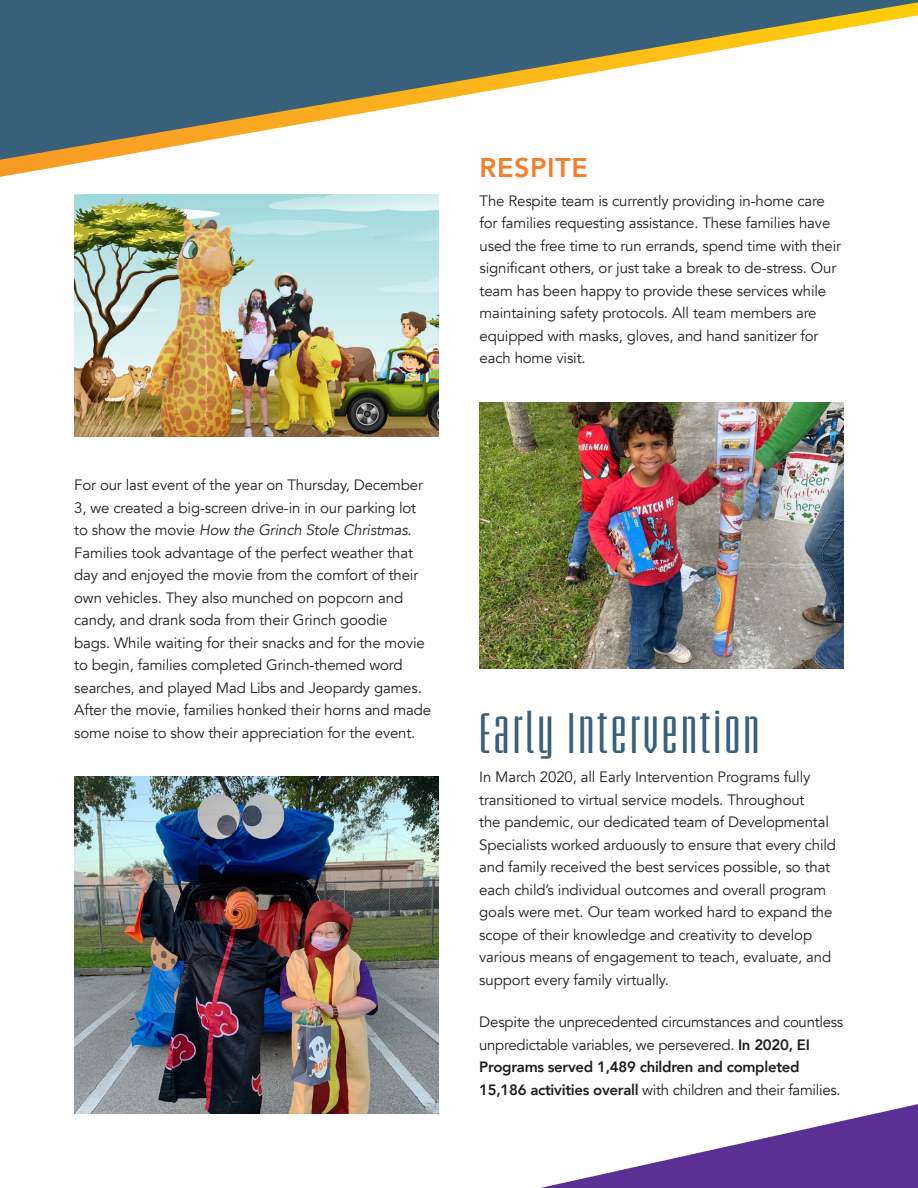
<style>
.page{position:relative;width:918px;height:1188px;background:#fff}
.page>*{position:absolute;margin:0;border:0;box-sizing:border-box;transform-origin:0 0}
.t1{font:600 condensed 48px "Briem Akademi Std";letter-spacing:.065em;color:#38607a}
.t2{font:800 27px "Avenir";letter-spacing:.02em;color:#f47f2a}
.t3{font:15px/22.5px "Avenir";letter-spacing:-.01em;color:#231f20}
.s1{font-style:italic}
.s2{font-weight:800}
</style>
<div class="page">
<svg style="left:0;top:160px;width:96px;height:17px"></svg>
<svg style="left:0;top:0;width:918px;height:160px;fill:#38607a"></svg>
<img style="left:74px;top:195px;width:365px;height:241px">
<svg style="left:541px;top:1104px;width:377px;height:84px"></svg>
<img style="left:479px;top:402px;width:364px;height:267px">
<img style="left:74px;top:777px;width:365px;height:337px">
<p class="t3" style="left:74px;top:474px;width:358px">For our last event of the year on Thursday, December 3, we created a big-screen drive-in in our parking lot to show the movie <span class="s1">How the Grinch Stole Christmas</span>.<br>Families took advantage of the perfect weather that day and enjoyed the movie from the comfort of their own vehicles. They also munched on popcorn and candy, and drank soda from their Grinch goodie<br>bags. While waiting for their snacks and for the movie to begin, families completed Grinch-themed word searches, and played Mad Libs and Jeopardy games.<br>After the movie, families honked their horns and made some noise to show their appreciation for the event.</p>
<p class="t2" style="left:480px;top:146px;width:110px">RESPITE</p>
<p class="t3" style="left:480px;top:190px;width:363px">The Respite team is currently providing in-home care for families requesting assistance. These families have used the free time to run errands, spend time with their significant others, or just take a break to de-stress. Our team has been happy to provide these services while maintaining safety protocols. All team members are equipped with masks, gloves, and hand sanitizer for each home visit.</p>
<p class="t1" style="left:479px;top:707px;width:282px">Early Intervention</p>
<p class="t3" style="left:479px;top:766px;width:358px">In March 2020, all Early Intervention Programs fully transitioned to virtual service models. Throughout<br>the pandemic, our dedicated team of Developmental Specialists worked arduously to ensure that every child and family received the best services possible, so that each child’s individual outcomes and overall program goals were met. Our team worked hard to expand the scope of their knowledge and creativity to develop various means of engagement to teach, evaluate, and support every family virtually.</p>
<p class="t3" style="left:479px;top:1011px;width:365px">Despite the unprecedented circumstances and countless unpredictable variables, we persevered. <span class="s2">In 2020, EI Programs served 1,489 children and completed 15,186 activities overall</span> with children and their families.</p>
</div>
